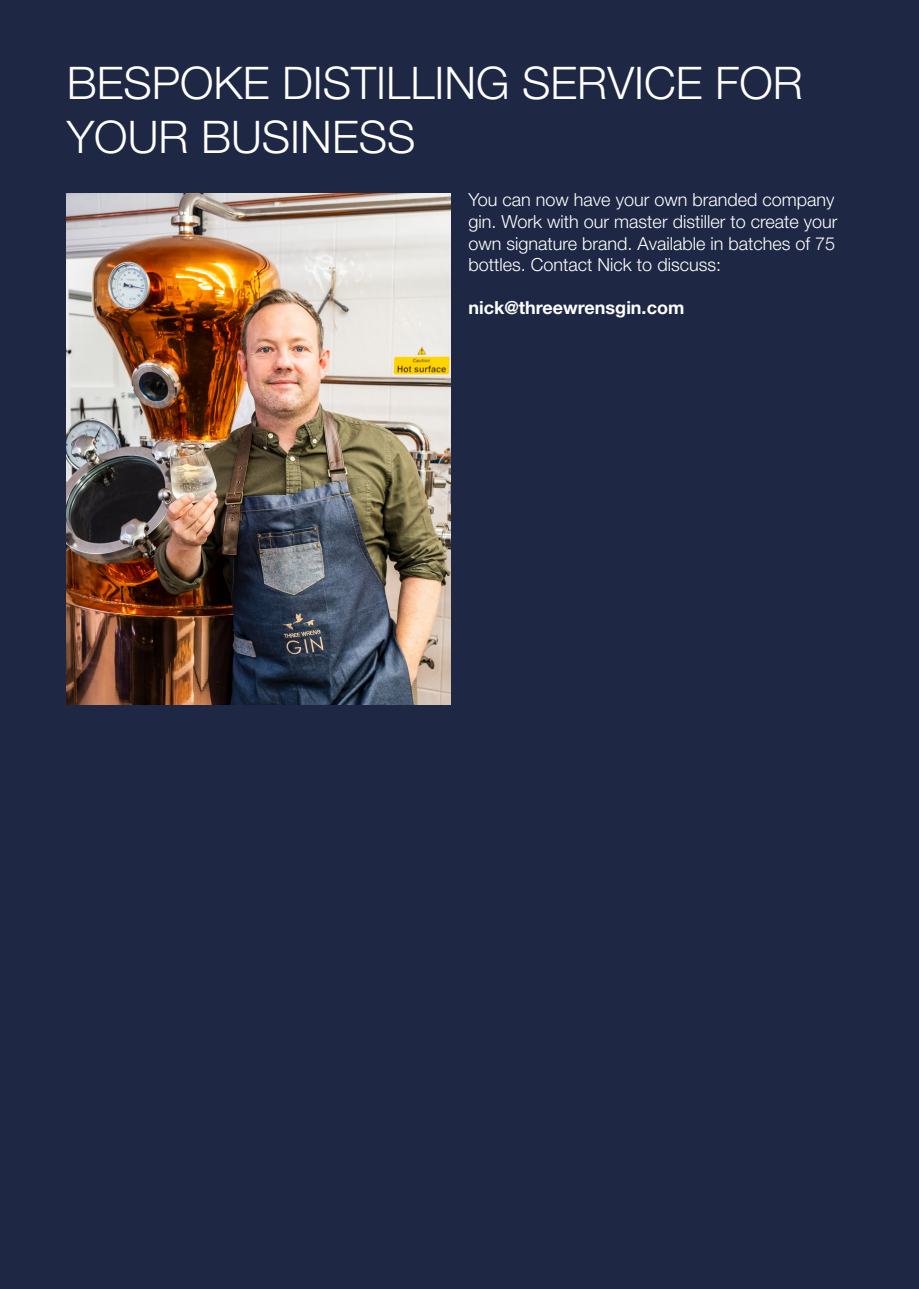
<style>
.page{position:relative;width:919px;height:1289px;background:#fff}
.page>*{position:absolute;margin:0;border:0;box-sizing:border-box;transform-origin:0 0}
.t1{font:300 45px/54px "Helvetica Neue LT Std";color:#fff}
.t2{font:300 18px/21.6px "Helvetica Neue LT Std";color:#fff}
.t3{font:700 18px "Helvetica Neue LT Std";color:#fff}
</style>
<div class="page">
<div style="left:0;top:0;width:918px;height:1288px;background:#1e2844"></div>
<img style="left:67px;top:193px;width:383px;height:511px">
<p class="t1" style="left:67px;top:55px;width:737px">BESPOKE DISTILLING SERVICE FOR<br>YOUR BUSINESS</p>
<p class="t2" style="left:468px;top:189px;width:370px">You can now have your own branded company gin. Work with our master distiller to create your own signature brand. Available in batches of 75 bottles. Contact Nick to discuss:</p>
<p class="t3" style="left:468px;top:297px;width:217px">nick@threewrensgin.com</p>
</div>
